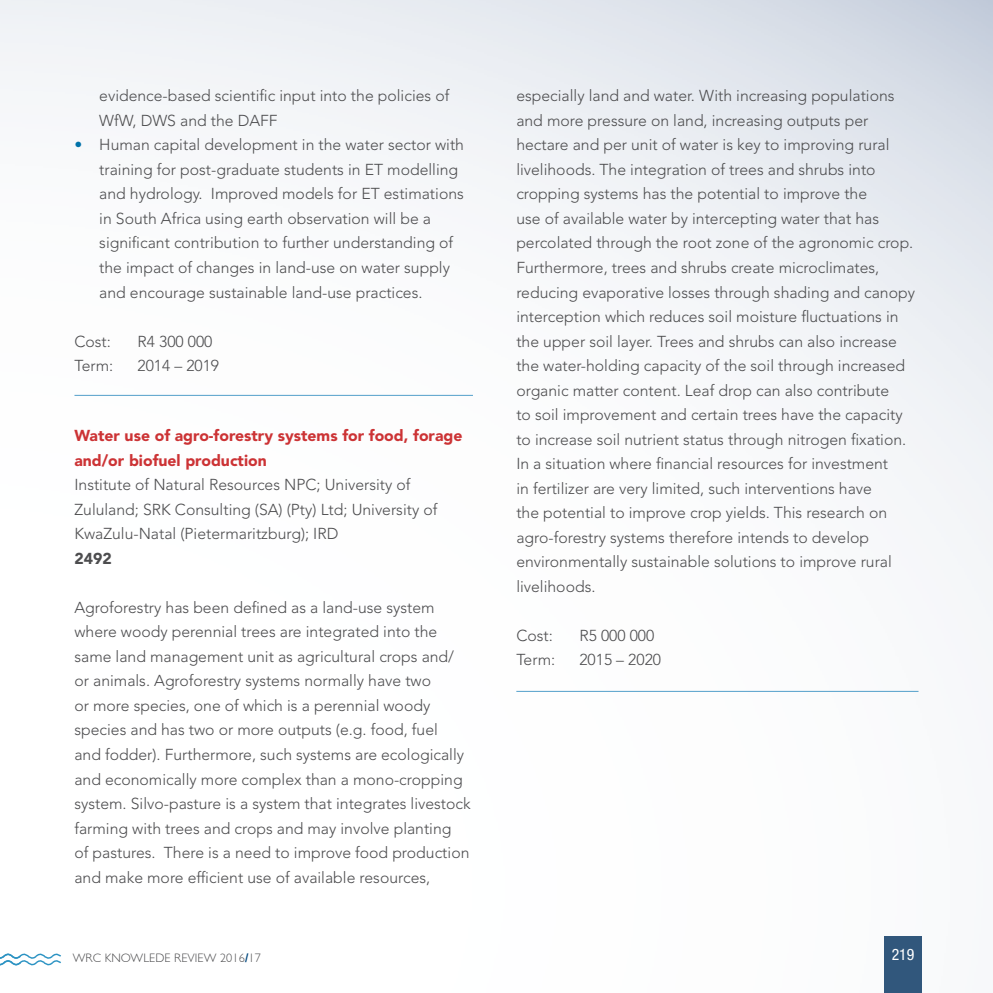
<style>
.page{position:relative;width:993px;height:993px;background:#fff}
.page>*{position:absolute;margin:0;border:0;box-sizing:border-box;transform-origin:0 0}
.t1{font:300 15.75px/24.5px "Avenir LT Std";color:#4d4d4f}
.t2{font:900 15.75px/24.5px "Avenir LT Std";color:#cc3335}
.t3{font:900 15.75px "Avenir LT Std";color:#4d4d4f}
.t4{font:condensed 15.75px "Helvetica Neue LT Std";color:#fff}
.t5{font:300 12.25px "Gill Sans";letter-spacing:.01em;color:#4d4d4f}
.s1{color:#0072a9}
.s2{font-weight:700;color:#00477e}
</style>
<div class="page">
<img style="left:0;top:0;width:992px;height:992px">
<div style="left:883px;top:935px;width:38px;height:57px;background:#31577c"></div>
<svg style="left:0;top:951px;width:62px;height:15px"></svg>
<hr style="left:74px;top:395px;width:399px;height:1px;background:#529fca">
<hr style="left:516px;top:690px;width:402px;height:1px;background:#529fca">
<p class="t1" style="left:99px;top:84px;width:351px">evidence-based scientific input into the policies of<br>WfW, DWS and the DAFF</p>
<p class="t1" style="left:99px;top:133px;width:366px;text-indent:-25px"><span class="s1">•</span> Human capital development in the water sector with training for post-graduate students in ET modelling and hydrology. Improved models for ET estimations in South Africa using earth observation will be a significant contribution to further understanding of the impact of changes in land-use on water supply and encourage sustainable land-use practices.</p>
<p class="t1" style="left:74px;top:329px;width:38px">Cost:</p>
<p class="t1" style="left:137px;top:329px;width:76px">R4 300 000</p>
<p class="t1" style="left:74px;top:353px;width:40px">Term:</p>
<p class="t1" style="left:137px;top:353px;width:83px">2014 – 2019</p>
<p class="t2" style="left:74px;top:423px;width:389px">Water use of agro-forestry systems for food, forage and/or biofuel production</p>
<p class="t1" style="left:74px;top:472px;width:364px">Institute of Natural Resources NPC; University of<br>Zululand; SRK Consulting (SA) (Pty) Ltd; University of<br>KwaZulu-Natal (Pietermaritzburg); IRD</p>
<p class="t3" style="left:74px;top:548px;width:39px">2492</p>
<p class="t1" style="left:74px;top:595px;width:397px">Agroforestry has been defined as a land-use system where woody perennial trees are integrated into the same land management unit as agricultural crops and/ or animals. Agroforestry systems normally have two<br>or more species, one of which is a perennial woody species and has two or more outputs (e.g. food, fuel<br>and fodder). Furthermore, such systems are ecologically and economically more complex than a mono-cropping system. Silvo-pasture is a system that integrates livestock farming with trees and crops and may involve planting<br>of pastures. There is a need to improve food production and make more efficient use of available resources,</p>
<p class="t1" style="left:516px;top:84px;width:400px">especially land and water. With increasing populations and more pressure on land, increasing outputs per hectare and per unit of water is key to improving rural livelihoods. The integration of trees and shrubs into cropping systems has the potential to improve the<br>use of available water by intercepting water that has percolated through the root zone of the agronomic crop.<br>Furthermore, trees and shrubs create microclimates, reducing evaporative losses through shading and canopy interception which reduces soil moisture fluctuations in the upper soil layer. Trees and shrubs can also increase the water-holding capacity of the soil through increased organic matter content. Leaf drop can also contribute<br>to soil improvement and certain trees have the capacity to increase soil nutrient status through nitrogen fixation.<br>In a situation where financial resources for investment<br>in fertilizer are very limited, such interventions have<br>the potential to improve crop yields. This research on agro-forestry systems therefore intends to develop environmentally sustainable solutions to improve rural livelihoods.</p>
<p class="t1" style="left:516px;top:623px;width:38px">Cost:</p>
<p class="t1" style="left:579px;top:623px;width:76px">R5 000 000</p>
<p class="t1" style="left:516px;top:647px;width:40px">Term:</p>
<p class="t1" style="left:579px;top:647px;width:83px">2015 – 2020</p>
<p class="t5" style="left:73px;top:950px;width:190px">WRC KNOWLEDE REVIEW 2016<span class="s2">/</span>17</p>
<p class="t4" style="left:891px;top:944px;width:24px">219</p>
</div>
